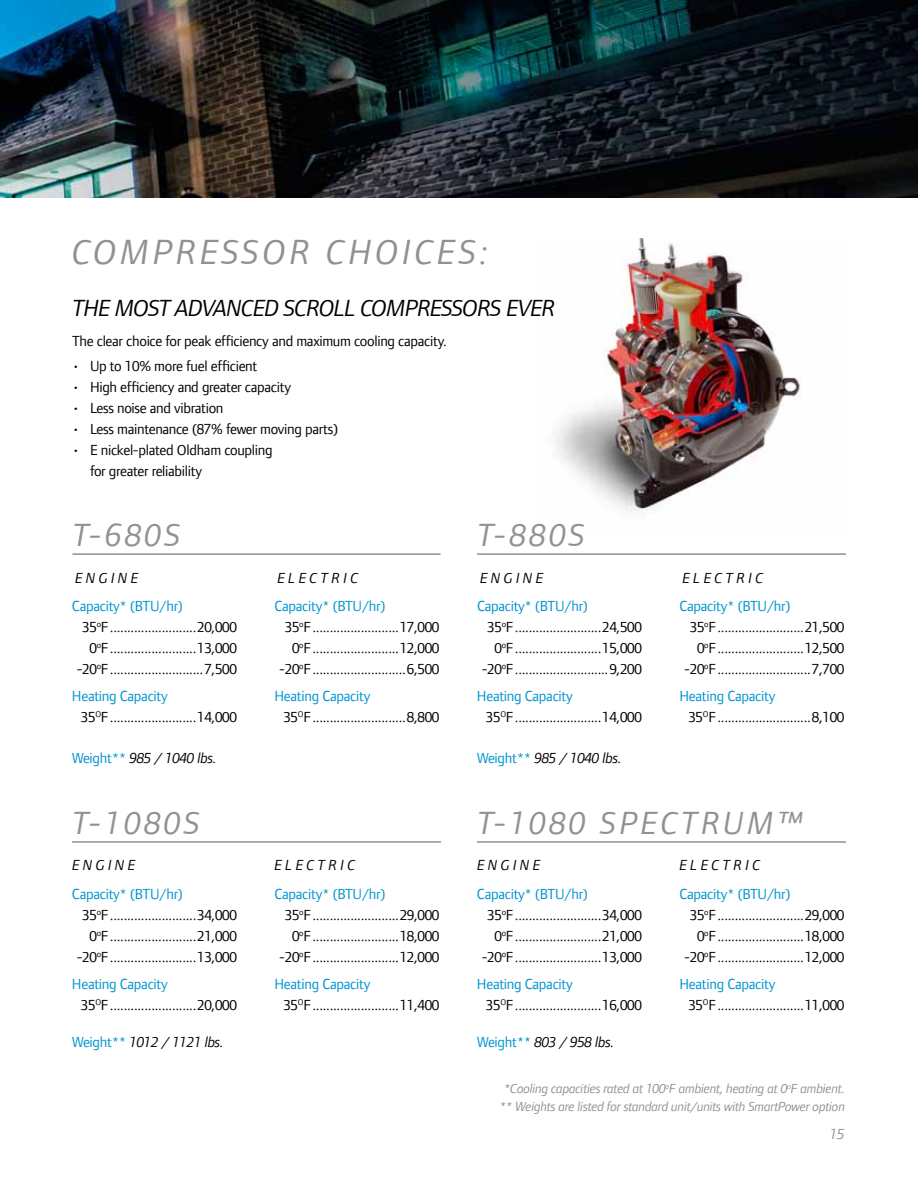
<style>
.page{position:relative;width:918px;height:1188px;background:#fff}
.page>*{position:absolute;margin:0;border:0;box-sizing:border-box;transform-origin:0 0}
.t1{font:italic 36px "Foundry Form Sans";color:#919195}
.t2{font:italic 33px "Foundry Form Sans";letter-spacing:.1em;color:#919195}
.t3{font:italic 24px "Foundry Form Sans";letter-spacing:-.03em;color:#000}
.t4{font:15px/21px "Foundry Form Sans";letter-spacing:-.02em;color:#000}
.t5{font:15px "Foundry Form Sans";letter-spacing:-.02em;color:#0093d0}
.t6{font:italic 15px "Foundry Form Sans";letter-spacing:.22em;color:#000}
.t7{font:italic 15px "Foundry Form Sans";letter-spacing:-.02em;color:#000}
.t8{font:italic 15px "Foundry Form Sans";color:#919195}
.t9{font:italic 13.5px/18px "Foundry Form Sans";letter-spacing:-.02em;color:#919195;text-align:center}
.s1{color:#0093d0}
.s2{font-style:normal;color:#0093d0}
</style>
<div class="page">
<img style="left:555px;top:238px;width:247px;height:275px">
<hr style="left:72px;top:553px;width:369px;height:2px;background:#919195">
<hr style="left:477px;top:553px;width:369px;height:2px;background:#919195">
<hr style="left:72px;top:841px;width:369px;height:2px;background:#919195">
<hr style="left:477px;top:841px;width:369px;height:2px;background:#919195">
<img style="left:0;top:0;width:918px;height:198px">
<h1 class="t1" style="left:72px;top:232px;width:104px">COMPRE</h1>
<h1 class="t1" style="left:222px;top:232px;width:127px">SSOR CHOICE</h1>
<h1 class="t1" style="left:459px;top:232px;width:31px">S:</h1>
<h3 class="t3" style="left:72px;top:294px;width:485px">The Most Advanced Scroll Compressors Ever</h3>
<p class="t4" style="left:72px;top:330px;width:376px">The clear choice for peak efficiency and maximum cooling capacity.</p>
<p class="t4" style="left:72px;top:356px;width:187px">• Up to 10% more fuel efficient</p>
<p class="t4" style="left:72px;top:377px;width:221px">• High efficiency and greater capacity</p>
<p class="t4" style="left:72px;top:398px;width:153px">• Less noise and vibration</p>
<p class="t4" style="left:72px;top:419px;width:268px">• Less maintenance (87% fewer moving parts)</p>
<p class="t4" style="left:90px;top:440px;width:184px;text-indent:-18px">• E nickel-plated Oldham coupling for greater reliability</p>
<h2 class="t2" style="left:72px;top:516px;width:110px">T-680S</h2>
<h2 class="t2" style="left:477px;top:516px;width:110px">T-880S</h2>
<p class="t6" style="left:75px;top:569px;width:12px">ENGINE</p>
<p class="t6" style="left:278px;top:569px;width:82px">Elect ric</p>
<p class="t6" style="left:480px;top:569px;width:65px">engine</p>
<p class="t6" style="left:682px;top:569px;width:82px">Elect ric</p>
<p class="t5" style="left:72px;top:598px;width:112px">Capacity* (BTU/hr)</p>
<p class="t4" style="left:82px;top:617px;width:156px">35<sup>o</sup>F.........................20,000</p>
<p class="t4" style="left:90px;top:638px;width:149px">0<sup>o</sup>F.........................13,000</p>
<p class="t4" style="left:77px;top:659px;width:162px">-20<sup>o</sup>F...........................7,500</p>
<p class="t4" style="left:81px;top:686px;width:158px;text-indent:-9px"><span class="s1">Heating Capacity<br></span>35<sup>O</sup>F.........................14,000</p>
<p class="t5" style="left:274px;top:598px;width:112px">Capacity* (BTU/hr)</p>
<p class="t4" style="left:285px;top:617px;width:156px">35<sup>o</sup>F.........................17,000</p>
<p class="t4" style="left:292px;top:638px;width:149px">0<sup>o</sup>F.........................12,000</p>
<p class="t4" style="left:279px;top:659px;width:162px">-20<sup>o</sup>F...........................6,500</p>
<p class="t4" style="left:283px;top:686px;width:158px;text-indent:-9px"><span class="s1">Heating Capacity<br></span>35<sup>O</sup>F...........................8,800</p>
<p class="t5" style="left:477px;top:597px;width:112px">Capacity* (BTU/hr)</p>
<p class="t4" style="left:487px;top:616px;width:156px">35<sup>o</sup>F.........................24,500</p>
<p class="t4" style="left:495px;top:637px;width:149px">0<sup>o</sup>F.........................15,000</p>
<p class="t4" style="left:482px;top:658px;width:162px">-20<sup>o</sup>F...........................9,200</p>
<p class="t4" style="left:486px;top:685px;width:158px;text-indent:-9px"><span class="s1">Heating Capacity<br></span>35<sup>O</sup>F.........................14,000</p>
<p class="t7" style="left:72px;top:750px;width:146px"><span class="s2">Weight**</span> 985 / 1040 lbs.</p>
<p class="t7" style="left:477px;top:750px;width:146px"><span class="s2">Weight**</span> 985 / 1040 lbs.</p>
<p class="t5" style="left:679px;top:597px;width:112px">Capacity* (BTU/hr)</p>
<p class="t4" style="left:690px;top:616px;width:156px">35<sup>o</sup>F.........................21,500</p>
<p class="t4" style="left:697px;top:637px;width:149px">0<sup>o</sup>F.........................12,500</p>
<p class="t4" style="left:684px;top:658px;width:162px">-20<sup>o</sup>F...........................7,700</p>
<p class="t4" style="left:688px;top:685px;width:158px;text-indent:-9px"><span class="s1">Heating Capacity<br></span>35<sup>O</sup>F...........................8,100</p>
<h2 class="t2" style="left:72px;top:804px;width:129px">T-1080S</h2>
<h2 class="t2" style="left:477px;top:804px;width:164px">T-1080 SPEC</h2>
<h2 class="t2" style="left:681px;top:804px;width:124px">TRUM™</h2>
<p class="t6" style="left:72px;top:857px;width:65px">engine</p>
<p class="t6" style="left:274px;top:857px;width:82px">Elect ric</p>
<p class="t6" style="left:477px;top:857px;width:65px">engine</p>
<p class="t6" style="left:680px;top:857px;width:82px">Elect ric</p>
<p class="t5" style="left:72px;top:885px;width:112px">Capacity* (BTU/hr)</p>
<p class="t4" style="left:82px;top:904px;width:156px">35<sup>o</sup>F.........................34,000</p>
<p class="t4" style="left:90px;top:925px;width:149px">0<sup>o</sup>F.........................21,000</p>
<p class="t4" style="left:77px;top:946px;width:162px">-20<sup>o</sup>F.........................13,000</p>
<p class="t4" style="left:81px;top:973px;width:158px;text-indent:-9px"><span class="s1">Heating Capacity<br></span>35<sup>O</sup>F.........................20,000</p>
<p class="t5" style="left:274px;top:885px;width:112px">Capacity* (BTU/hr)</p>
<p class="t4" style="left:285px;top:904px;width:156px">35<sup>o</sup>F.........................29,000</p>
<p class="t4" style="left:292px;top:925px;width:149px">0<sup>o</sup>F.........................18,000</p>
<p class="t4" style="left:279px;top:946px;width:162px">-20<sup>o</sup>F.........................12,000</p>
<p class="t4" style="left:283px;top:973px;width:158px;text-indent:-9px"><span class="s1">Heating Capacity<br></span>35<sup>O</sup>F.........................11,400</p>
<p class="t5" style="left:477px;top:885px;width:112px">Capacity* (BTU/hr)</p>
<p class="t4" style="left:487px;top:904px;width:156px">35<sup>o</sup>F.........................34,000</p>
<p class="t4" style="left:495px;top:925px;width:149px">0<sup>o</sup>F.........................21,000</p>
<p class="t4" style="left:482px;top:946px;width:162px">-20<sup>o</sup>F.........................13,000</p>
<p class="t4" style="left:486px;top:973px;width:158px;text-indent:-9px"><span class="s1">Heating Capacity<br></span>35<sup>O</sup>F.........................16,000</p>
<p class="t7" style="left:72px;top:1034px;width:153px"><span class="s2">Weight**</span> 1012 / 1121 lbs.</p>
<p class="t6" style="left:477px;top:1034px;width:139px"><span class="s2">Weight**</span> 803 / 958 lbs.</p>
<p class="t5" style="left:679px;top:885px;width:112px">Capacity* (BTU/hr)</p>
<p class="t4" style="left:690px;top:904px;width:156px">35<sup>o</sup>F.........................29,000</p>
<p class="t4" style="left:697px;top:925px;width:149px">0<sup>o</sup>F.........................18,000</p>
<p class="t4" style="left:684px;top:946px;width:162px">-20<sup>o</sup>F.........................12,000</p>
<p class="t4" style="left:688px;top:973px;width:158px;text-indent:-9px"><span class="s1">Heating Capacity<br></span>35<sup>O</sup>F.........................11,000</p>
<p class="t9" style="left:499px;top:1080px;width:347px">*Cooling capacities rated at 100<sup>o</sup>F ambient, heating at 0<sup>o</sup>F ambient. ** Weights are listed for standard unit/units with SmartPower option</p>
<p class="t8" style="left:830px;top:1126px;width:16px">15</p>
</div>
